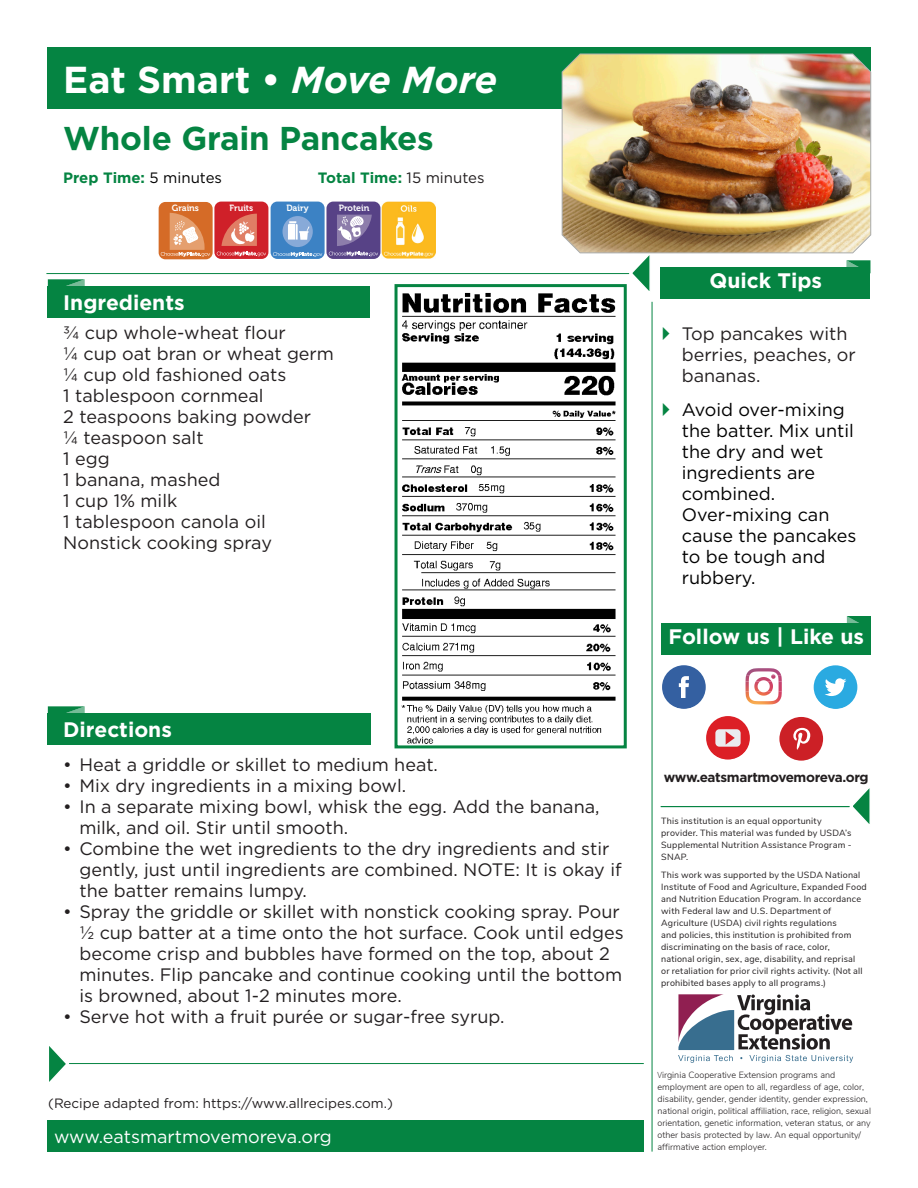
<style>
.page{position:relative;width:918px;height:1188px;background:#fff}
.page>*{position:absolute;margin:0;border:0;box-sizing:border-box;transform-origin:0 0}
.t1{font:700 37.5px "Gotham";color:#fff}
.t2{font:700 33px "Gotham";letter-spacing:-.005em;color:#058442}
.Recipie_titles{font:700 21px "Gotham";color:#fff}
.Quick_Tips_Text{font:18px/21px "Gotham";color:#231f20}
.Text{font:18px "Gotham";color:#231f20}
.Quick_Tips_Text-2{font:18px/21px "Gotham";color:#000}
.t3{font:18px "Gotham";color:#fff}
.t4{font:700 15px "Gotham";color:#058442}
.t5{font:13.5px "Gotham";color:#231f20}
.t6{font:700 13.5px "Gotham";letter-spacing:-.025em;color:#231f20}
.t7{font:9px/12px "Nunito Sans";letter-spacing:.025em;color:#231f20}
.t8{font:300 9px/12px "Nunito Sans";color:#231f20}
.t9{font:9px "Museo 700";color:#fff}
.s1{font-style:italic}
.s2{font-weight:400;color:#000}
.s3{font-weight:400;color:#231f20}
.s4{font-family:"Myriad Pro"}
</style>
<div class="page">
<div style="left:47px;top:47px;width:824px;height:62px;background:#058442"></div>
<div style="left:47px;top:1121px;width:597px;height:31px;background:#058442"></div>
<hr style="left:652px;top:302px;width:1px;height:850px;background:#058442">
<svg style="left:629px;top:255px;width:21px;height:36px"></svg>
<hr style="left:46px;top:273px;width:583px;height:1px;background:#058442">
<svg style="left:48px;top:279px;width:37px;height:7px"></svg>
<div style="left:48px;top:286px;width:322px;height:31px;background:#058442"></div>
<svg style="left:846px;top:260px;width:24px;height:7px"></svg>
<div style="left:661px;top:267px;width:209px;height:31px;background:#058442"></div>
<svg style="left:49px;top:1046px;width:17px;height:36px"></svg>
<hr style="left:69px;top:1063px;width:575px;height:1px;background:#058442">
<svg style="left:662px;top:665px;width:44px;height:44px"></svg>
<svg style="left:706px;top:716px;width:44px;height:44px"></svg>
<svg style="left:740px;top:663px;width:47px;height:46px"></svg>
<svg style="left:813px;top:663px;width:46px;height:46px"></svg>
<svg style="left:814px;top:665px;width:43px;height:44px"></svg>
<svg style="left:779px;top:717px;width:44px;height:44px"></svg>
<svg style="left:48px;top:706px;width:37px;height:7px"></svg>
<div style="left:48px;top:713px;width:323px;height:31px;background:#058442"></div>
<img style="left:401px;top:292px;width:215px;height:452px">
<div style="left:395px;top:284px;width:232px;height:464px;border:3px solid #058442"></div>
<img style="left:561px;top:53px;width:311px;height:201px">
<svg style="left:847px;top:616px;width:24px;height:7px"></svg>
<div style="left:661px;top:623px;width:210px;height:31px;background:#058442"></div>
<svg style="left:853px;top:788px;width:17px;height:36px"></svg>
<hr style="left:661px;top:806px;width:188px;height:1px;background:#058442">
<div style="left:214px;top:202px;width:54px;height:57px;background:#cf2029;border-radius:7px"></div>
<svg style="left:221px;top:214px;width:36px;height:32px"></svg>
<svg style="left:217px;top:252px;width:49px;height:4px"></svg>
<div style="left:159px;top:202px;width:54px;height:57px;background:#d56b27;border-radius:7px"></div>
<svg style="left:161px;top:213px;width:49px;height:44px"></svg>
<div style="left:326px;top:202px;width:54px;height:57px;background:#574286;border-radius:7px"></div>
<svg style="left:337px;top:215px;width:35px;height:31px"></svg>
<svg style="left:329px;top:252px;width:49px;height:4px"></svg>
<div style="left:271px;top:202px;width:54px;height:57px;background:#3c82c4;border-radius:7px"></div>
<div style="left:283px;top:216px;width:30px;height:31px;background:#88aad8;border-radius:15px"></div>
<svg style="left:288px;top:221px;width:21px;height:19px"></svg>
<svg style="left:273px;top:252px;width:49px;height:5px"></svg>
<img style="left:382px;top:202px;width:54px;height:57px">
<svg style="left:678px;top:995px;width:175px;height:68px"></svg>
<h1 class="t1" style="left:63px;top:55px;width:436px">Eat Smart • <span class="s1">Move More</span></h1>
<p class="t2" style="left:63px;top:116px;width:372px">Whole Grain Pancakes</p>
<p class="t4" style="left:63px;top:168px;width:160px">Prep Time: <span class="s2">5 minutes</span></p>
<p class="t4" style="left:318px;top:168px;width:168px">Total Time: <span class="s3">15 minutes</span></p>
<p class="t9" style="left:172px;top:203px;width:29px">Grains</p>
<p class="t9" style="left:229px;top:203px;width:25px">Fruits</p>
<p class="t9" style="left:286px;top:203px;width:24px">Dairy</p>
<p class="t9" style="left:339px;top:203px;width:32px">Protein</p>
<p class="Recipie_titles" style="left:63px;top:288px;width:123px">Ingredients</p>
<p class="Text" style="left:63px;top:321px;width:224px">3/4 cup whole-wheat flour</p>
<p class="Text" style="left:63px;top:342px;width:272px">1/4 cup oat bran or wheat germ</p>
<p class="Text" style="left:63px;top:363px;width:225px">1/4 cup old fashioned oats</p>
<p class="Text" style="left:63px;top:384px;width:202px">1 tablespoon cornmeal</p>
<p class="Text" style="left:63px;top:405px;width:249px">2 teaspoons baking powder</p>
<p class="Text" style="left:63px;top:426px;width:142px">1/4 teaspoon salt</p>
<p class="Text" style="left:63px;top:447px;width:48px">1 egg</p>
<p class="Text" style="left:63px;top:468px;width:159px">1 banana, mashed</p>
<p class="Text" style="left:63px;top:489px;width:116px">1 cup 1% milk</p>
<p class="Text" style="left:63px;top:510px;width:204px">1 tablespoon canola oil</p>
<p class="Text" style="left:63px;top:531px;width:210px">Nonstick cooking spray</p>
<p class="Recipie_titles" style="left:63px;top:715px;width:110px">Directions</p>
<p class="Quick_Tips_Text" style="left:63px;top:754px;width:376px">• Heat a griddle or skillet to medium heat.</p>
<p class="Quick_Tips_Text" style="left:63px;top:775px;width:345px">• Mix dry ingredients in a mixing bowl.</p>
<p class="Quick_Tips_Text" style="left:79px;top:796px;width:522px;text-indent:-16px">• In a separate mixing bowl, whisk the egg. Add the banana, milk, and oil. Stir until smooth.</p>
<p class="Quick_Tips_Text" style="left:79px;top:838px;width:544px;text-indent:-16px">• Combine the wet ingredients to the dry ingredients and stir gently, just until ingredients are combined. NOTE: It is okay if the batter remains lumpy.</p>
<p class="Quick_Tips_Text" style="left:79px;top:901px;width:546px;text-indent:-16px">• Spray the griddle or skillet with nonstick cooking spray. Pour 1/2 cup batter at a time onto the hot surface. Cook until edges become crisp and bubbles have formed on the top, about 2 minutes. Flip pancake and continue cooking until the bottom is browned, about 1-2 minutes more.</p>
<p class="Quick_Tips_Text" style="left:63px;top:1006px;width:443px">• Serve hot with a fruit purée or sugar-free syrup.</p>
<p class="t5" style="left:48px;top:1094px;width:346px">(Recipe adapted from: https://www.allrecipes.com.)</p>
<p class="t3" style="left:54px;top:1125px;width:279px">www.eatsmartmovemoreva.org</p>
<p class="Recipie_titles" style="left:710px;top:267px;width:114px">Quick Tips</p>
<p class="Quick_Tips_Text" style="left:682px;top:322px;width:176px">Top pancakes with berries, peaches, or bananas.</p>
<p class="Quick_Tips_Text-2" style="left:682px;top:399px;width:176px">Avoid over-mixing the batter. Mix until the dry and wet ingredients are combined.<br>Over-mixing can cause the pancakes to be tough and rubbery.</p>
<p class="Recipie_titles" style="left:669px;top:622px;width:197px">Follow us | Like us</p>
<p class="t6" style="left:664px;top:769px;width:206px">www.eatsmartmovemoreva.org</p>
<p class="t7" style="left:661px;top:814px;width:192px">This institution is an equal opportunity provider. This material was funded by USDA’s Supplemental Nutrition Assistance Program - SNAP.</p>
<p class="t7" style="left:661px;top:869px;width:207px">This work was supported by the USDA National Institute of Food and Agriculture, Expanded Food and Nutrition Education Program. In accordance with Federal law and U.S. Department of Agriculture (USDA) civil rights regulations<br>and policies, this institution is prohibited from discriminating on the basis of race, color,<br>national origin, sex, age, disability, and reprisal<br>or retaliation for prior civil rights activity. (Not all prohibited bases apply to all programs.)</p>
<p class="t8" style="left:658px;top:1068px;width:215px"><span class="s4">V</span>irginia Cooperative Extension programs and employment are open to all, regardless of age, color, disability, gender, gender identity, gender expression, national origin, political affiliation, race, religion, sexual orientation, genetic information, veteran status, or any other basis protected by law. An equal opportunity/ affirmative action employer.</p>
</div>
